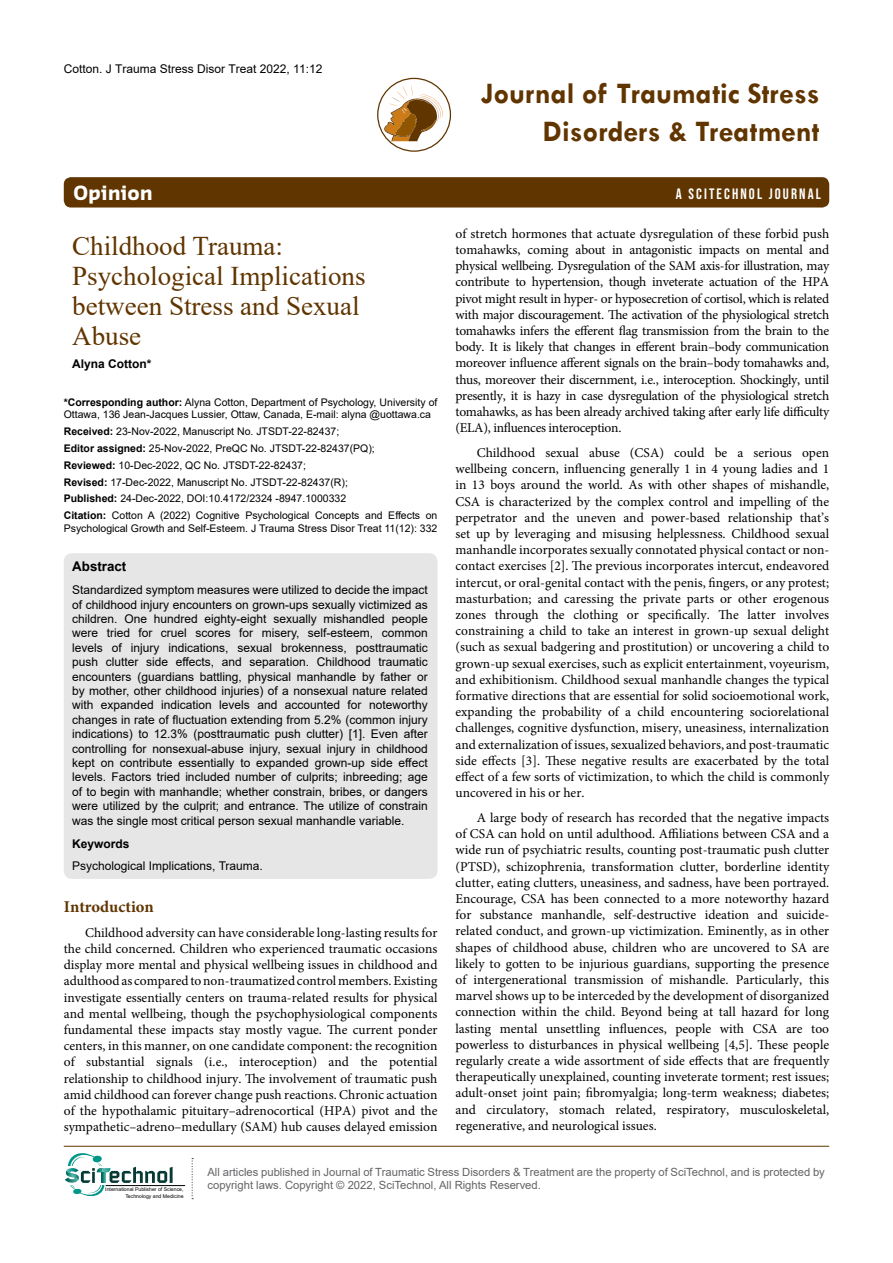
<style>
.page{position:relative;width:893px;height:1263px;background:#fff}
.page>*{position:absolute;margin:0;border:0;box-sizing:border-box;transform-origin:0 0}
.t1{font:700 30px/37.5px "Tw Cen";color:#603500;text-align:right}
.t2{font:27px/30px "Times New Roman";color:#603500}
.t3{font:700 19.2px "Sansa";color:#fff}
.t4{font:700 16.5px "Minion Pro";color:#603500}
.t5{font:15px "Bebas Neue";letter-spacing:.14em;color:#fff}
.t6{font:13.5px/16.2px "Minion Pro";color:#000;text-align:justify}
.t7{font:700 13.35px "Arial";color:#000}
.t8{font:12px/14.4px "Arial";color:#000;text-align:justify}
.t9{font:700 12px "Arial";color:#000}
.t10{font:11.25px/13.5px "Arial";color:#636466}
.t11{font:10.5px/16.8px "Arial";color:#000}
.t12{font:5.1px/6.1px "Arial";color:#000;text-align:right}
.s1{font-weight:700}
</style>
<div class="page">
<div style="left:64px;top:177px;width:765px;height:30px;background:#603500;border-radius:7px"></div>
<hr style="left:64px;top:1146px;width:765px;height:1px;background:#603500">
<svg style="left:384px;top:85px;width:60px;height:56px"></svg>
<div style="left:377px;top:78px;width:74px;height:74px;border:1px solid #603500;border-radius:50%"></div>
<hr style="left:106px;top:1185px;width:79px;height:1px;background:#000">
<svg style="left:192px;top:1158px;width:1px;height:41px"></svg>
<svg style="left:65px;top:1153px;width:108px;height:43px"></svg>
<div style="left:64px;top:553px;width:373px;height:326px;background:#e6e6e6;border-radius:8px"></div>
<p class="t8" style="left:64px;top:61px;width:260px">Cotton. J Trauma Stress Disor Treat 2022, 11:12</p>
<h1 class="t1" style="left:481px;top:74px;width:340px">Journal of Traumatic Stress<br>Disorders &amp; Treatment</h1>
<h3 class="t3" style="left:74px;top:181px;width:81px">Opinion</h3>
<p class="t5" style="left:676px;top:185px;width:147px">A SCITECHNOL JOURNAL</p>
<h2 class="t2" style="left:72px;top:230px;width:295px">Childhood Trauma:<br>Psychological Implications between Stress and Sexual<br>Abuse</h2>
<p class="t9" style="left:72px;top:355px;width:81px">Alyna Cotton*</p>
<p class="t11" style="left:64px;top:396px;width:375px;line-height:12.6px"><span class="s1">*Corresponding author:</span> Alyna Cotton, Department of Psychology, University of<br>Ottawa, 136 Jean-Jacques Lussier, Ottaw, Canada, E-mail: alyna @uottawa.ca</p>
<p class="t11" style="left:64px;top:423px;width:375px"><span class="s1">Received:</span> 23-Nov-2022, Manuscript No. JTSDT-22-82437;<br><span class="s1">Editor assigned:</span> 25-Nov-2022, PreQC No. JTSDT-22-82437(PQ);<br><span class="s1">Reviewed:</span> 10-Dec-2022, QC No. JTSDT-22-82437;<br><span class="s1">Revised:</span> 17-Dec-2022, Manuscript No. JTSDT-22-82437(R);<br><span class="s1">Published:</span> 24-Dec-2022, DOI:10.4172/2324 -8947.1000332<br><span class="s1">Citation:</span> Cotton A (2022) Cognitive Psychological Concepts and Effects on</p>
<p class="t11" style="left:64px;top:520px;width:375px">Psychological Growth and Self-Esteem. J Trauma Stress Disor Treat 11(12): 332</p>
<p class="t7" style="left:72px;top:557px;width:56px">Abstract</p>
<p class="t8" style="left:72px;top:583px;width:357px">Standardized symptom measures were utilized to decide the impact of childhood injury encounters on grown-ups sexually victimized as children. One hundred eighty-eight sexually mishandled people were tried for cruel scores for misery, self-esteem, common levels of injury indications, sexual brokenness, posttraumatic push clutter side effects, and separation. Childhood traumatic encounters (guardians battling, physical manhandle by father or by mother, other childhood injuries) of a nonsexual nature related with expanded indication levels and accounted for noteworthy changes in rate of fluctuation extending from 5.2% (common injury indications) to 12.3% (posttraumatic push clutter) [1]. Even after controlling for nonsexual-abuse injury, sexual injury in childhood kept on contribute essentially to expanded grown-up side effect levels. Factors tried included number of culprits; inbreeding; age of to begin with manhandle; whether constrain, bribes, or dangers were utilized by the culprit; and entrance. The utilize of constrain was the single most critical person sexual manhandle variable.</p>
<p class="t9" style="left:72px;top:835px;width:59px">Keywords</p>
<p class="t8" style="left:72px;top:859px;width:192px">Psychological Implications, Trauma.</p>
<p class="t4" style="left:64px;top:895px;width:92px">Introduction</p>
<p class="t6" style="left:64px;top:924px;width:375px;text-indent:21px">Childhood adversity can have considerable long-lasting results for the child concerned. Children who experienced traumatic occasions display more mental and physical wellbeing issues in childhood and adulthood as compared to non-traumatized control members. Existing investigate essentially centers on trauma-related results for physical and mental wellbeing, though the psychophysiological components fundamental these impacts stay mostly vague. The current ponder centers, in this manner, on one candidate component: the recognition of substantial signals (i.e., interoception) and the potential relationship to childhood injury. The involvement of traumatic push amid childhood can forever change push reactions. Chronic actuation of the hypothalamic pituitary–adrenocortical (HPA) pivot and the sympathetic–adreno–medullary (SAM) hub causes delayed emission</p>
<p class="t6" style="left:455px;top:225px;width:375px">of stretch hormones that actuate dysregulation of these forbid push tomahawks, coming about in antagonistic impacts on mental and physical wellbeing. Dysregulation of the SAM axis-for illustration, may contribute to hypertension, though inveterate actuation of the HPA pivot might result in hyper- or hyposecretion of cortisol, which is related with major discouragement. The activation of the physiological stretch tomahawks infers the efferent flag transmission from the brain to the body. It is likely that changes in efferent brain–body communication moreover influence afferent signals on the brain–body tomahawks and, thus, moreover their discernment, i.e., interoception. Shockingly, until presently, it is hazy in case dysregulation of the physiological stretch tomahawks, as has been already archived taking after early life difficulty (ELA), influences interoception.</p>
<p class="t6" style="left:455px;top:445px;width:375px;text-indent:21px">Childhood sexual abuse (CSA) could be a serious open wellbeing concern, influencing generally 1 in 4 young ladies and 1 in 13 boys around the world. As with other shapes of mishandle, CSA is characterized by the complex control and impelling of the perpetrator and the uneven and power-based relationship that’s set up by leveraging and misusing helplessness. Childhood sexual manhandle incorporates sexually connotated physical contact or non&shy;contact exercises [2]. The previous incorporates intercut, endeavored intercut, or oral-genital contact with the penis, fingers, or any protest; masturbation; and caressing the private parts or other erogenous zones through the clothing or specifically. The latter involves constraining a child to take an interest in grown-up sexual delight (such as sexual badgering and prostitution) or uncovering a child to grown-up sexual exercises, such as explicit entertainment, voyeurism, and exhibitionism. Childhood sexual manhandle changes the typical formative directions that are essential for solid socioemotional work, expanding the probability of a child encountering sociorelational challenges, cognitive dysfunction, misery, uneasiness, internalization and externalization of issues, sexualized behaviors, and post-traumatic side effects [3]. These negative results are exacerbated by the total effect of a few sorts of victimization, to which the child is commonly uncovered in his or her.</p>
<p class="t6" style="left:455px;top:810px;width:375px;text-indent:21px">A large body of research has recorded that the negative impacts of CSA can hold on until adulthood. Affiliations between CSA and a wide run of psychiatric results, counting post-traumatic push clutter (PTSD), schizophrenia, transformation clutter, borderline identity clutter, eating clutters, uneasiness, and sadness, have been portrayed.<br>Encourage, CSA has been connected to a more noteworthy hazard for substance manhandle, self-destructive ideation and suicide&shy;related conduct, and grown-up victimization. Eminently, as in other shapes of childhood abuse, children who are uncovered to SA are likely to gotten to be injurious guardians, supporting the presence of intergenerational transmission of mishandle. Particularly, this marvel shows up to be interceded by the development of disorganized connection within the child. Beyond being at tall hazard for long lasting mental unsettling influences, people with CSA are too powerless to disturbances in physical wellbeing [4,5]. These people regularly create a wide assortment of side effects that are frequently therapeutically unexplained, counting inveterate torment; rest issues; adult-onset joint pain; fibromyalgia; long-term weakness; diabetes; and circulatory, stomach related, respiratory, musculoskeletal, regenerative, and neurological issues.</p>
<p class="t12" style="left:105px;top:1186px;width:80px">International Publisher of Science,<br>Technology and Medicine</p>
<p class="t10" style="left:207px;top:1165px;width:619px">All articles published in Journal of Traumatic Stress Disorders &amp; Treatment are the property of SciTechnol, and is protected by copyright laws. Copyright © 2022, SciTechnol, All Rights Reserved.</p>
</div>
